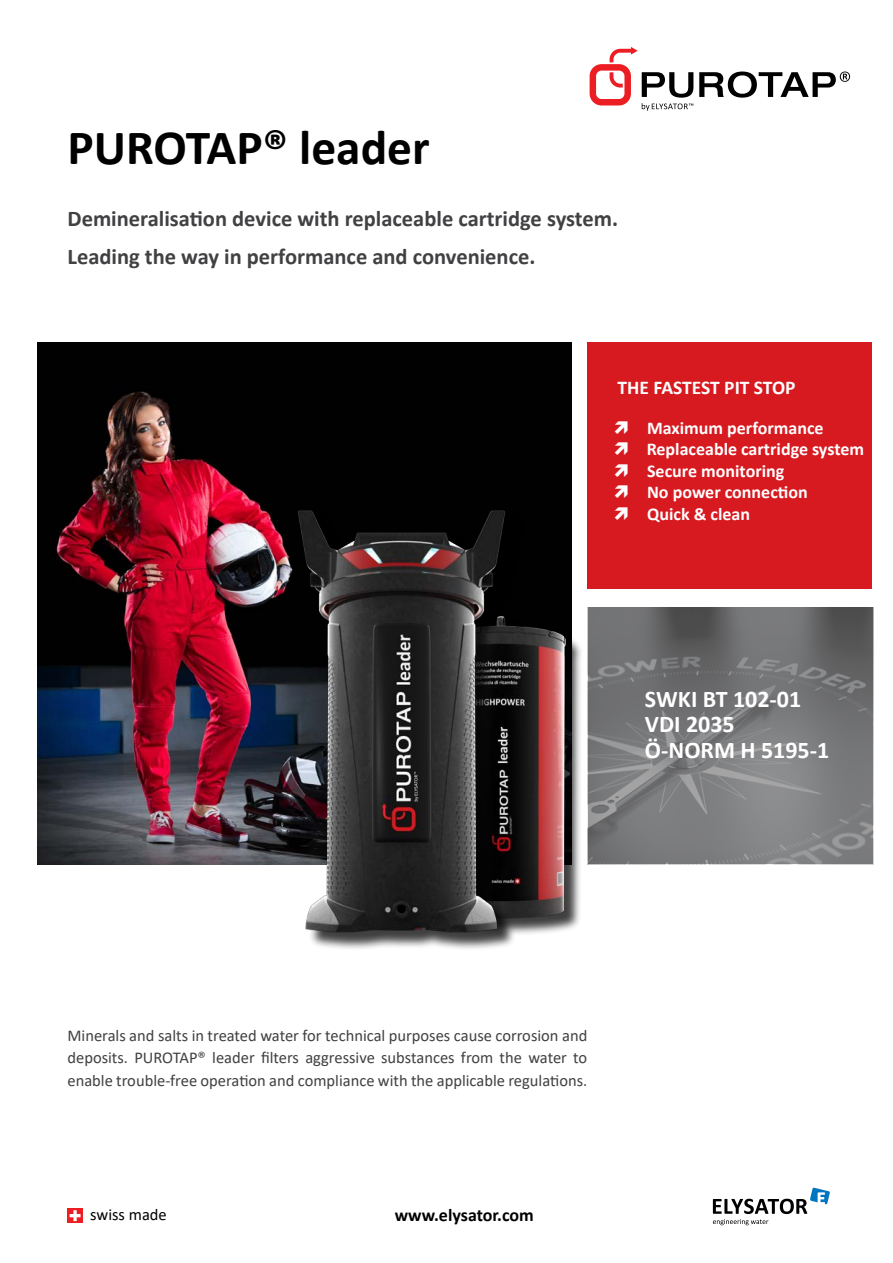
<style>
.page{position:relative;width:893px;height:1263px;background:#fff}
.page>*{position:absolute;margin:0;border:0;box-sizing:border-box;transform-origin:0 0}
.t1{font:700 49.5px "Calibri";color:#000}
.t2{font:700 24px/25.5px "Calibri";color:#fff}
.t3{font:700 22.5px/37.5px "Calibri";color:#414042}
.t4{font:700 19.5px "Calibri";color:#fff}
.t5{font:700 18px/21.6px "Calibri";color:#fff}
.t6{font:700 18px "Calibri";color:#000}
.t7{font:16.5px/22.5px "Calibri";color:#414042;text-align:justify}
.t8{font:16.5px "Calibri";color:#000}
</style>
<div class="page">
<div style="left:587px;top:342px;width:285px;height:247px;background:#d71920"></div>
<img style="left:38px;top:342px;width:533px;height:522px">
<img style="left:527px;top:603px;width:91px;height:328px">
<div style="left:301px;top:513px;width:223px;height:438px;background:#000;opacity:.75"></div>
<img style="left:276px;top:495px;width:251px;height:446px">
<svg style="left:590px;top:47px;width:260px;height:64px"></svg>
<svg style="left:713px;top:1188px;width:117px;height:37px"></svg>
<svg style="left:68px;top:1208px;width:15px;height:15px"></svg>
<svg style="left:70px;top:1210px;width:11px;height:11px"></svg>
<img style="left:588px;top:608px;width:286px;height:256px">
<h1 class="t1" style="left:68px;top:113px;width:364px">PUROTAP® leader</h1>
<h3 class="t3" style="left:68px;top:200px;width:552px">Demineralisation device with replaceable cartridge system.<br>Leading the way in performance and convenience.</h3>
<p class="t4" style="left:618px;top:374px;width:179px">THE FASTEST PIT STOP</p>
<p class="t5" style="left:647px;top:416px;width:219px">Maximum performance<br>Replaceable cartridge system<br>Secure monitoring<br>No power connection<br>Quick &amp; clean</p>
<h2 class="t2" style="left:645px;top:685px;width:186px">SWKI BT 102-01<br>VDI 2035<br>Ö-NORM H 5195-1</h2>
<p class="t7" style="left:68px;top:1023px;width:521px">Minerals and salts in treated water for technical purposes cause corrosion and deposits. PUROTAP® leader filters aggressive substances from the water to enable trouble-free operation and compliance with the applicable regulations.</p>
<p class="t8" style="left:90px;top:1203px;width:78px">swiss made</p>
<p class="t6" style="left:395px;top:1202px;width:141px">www.elysator.com</p>
</div>
